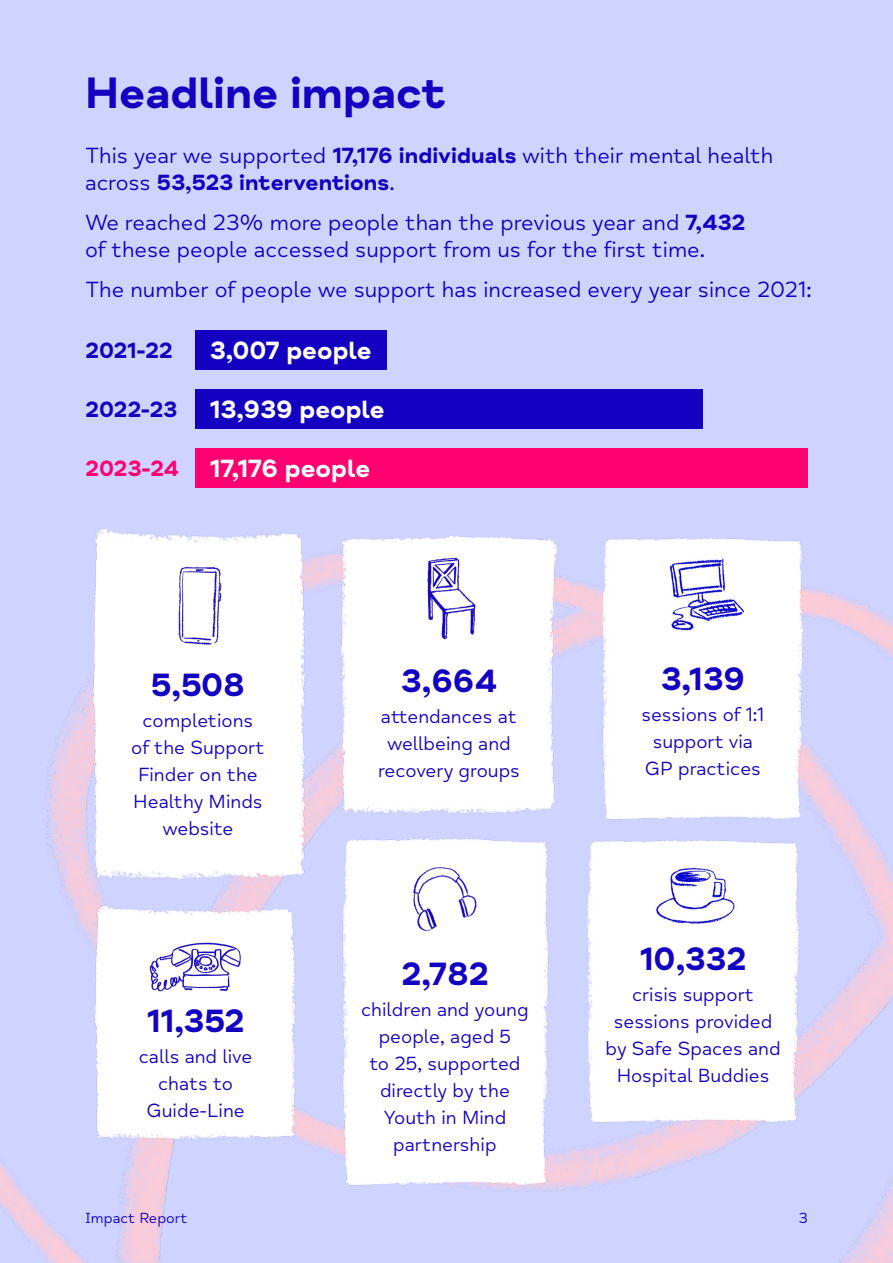
<style>
.page{position:relative;width:893px;height:1263px;background:#ced3ff}
.page>*{position:absolute;margin:0;border:0;box-sizing:border-box;transform-origin:0 0}
.t1{font:700 45px "Mind Meridian";color:#1300c1}
.t2{font:700 33px "Mind Meridian";color:#1300c1}
.t3{font:700 25.5px "Mind Meridian";color:#fff}
.t4{font:22.5px/27px "Mind Meridian";color:#1300c1}
.t5{font:700 22.5px "Mind Meridian";color:#1300c1}
.t6{font:19.5px/27px "Mind Meridian";color:#1300c1;text-align:center}
.t7{font:15px "Mind Meridian";color:#1300c1}
.s1{font-weight:700}
.s2{font-size:22.5px;color:#ff0071}
</style>
<div class="page">
<img style="left:0;top:330px;width:893px;height:933px">
<img style="left:326px;top:821px;width:239px;height:385px">
<img style="left:410px;top:864px;width:70px;height:70px">
<img style="left:333px;top:525px;width:232px;height:302px">
<img style="left:406px;top:555px;width:86px;height:86px">
<img style="left:586px;top:524px;width:234px;height:312px">
<img style="left:668px;top:557px;width:75px;height:75px">
<img style="left:570px;top:827px;width:246px;height:312px">
<img style="left:654px;top:854px;width:84px;height:84px">
<img style="left:87px;top:896px;width:217px;height:252px">
<img style="left:145px;top:937px;width:101px;height:58px">
<img style="left:85px;top:514px;width:230px;height:379px">
<img style="left:157px;top:563px;width:86px;height:85px">
<div style="left:196px;top:330px;width:191px;height:40px;background:#1300c1"></div>
<div style="left:196px;top:389px;width:507px;height:40px;background:#1300c1"></div>
<div style="left:196px;top:448px;width:612px;height:40px;background:#ff0071"></div>
<h1 class="t1" style="left:85px;top:66px;width:363px">Headline impact</h1>
<p class="t4" style="left:85px;top:143px;width:690px">This year we supported <span class="s1">17,176 individuals</span> with their mental health across <span class="s1">53,523 interventions</span>.</p>
<p class="t4" style="left:85px;top:209px;width:662px">We reached 23% more people than the previous year and <span class="s1">7,432 </span>of these people accessed support from us for the first time.</p>
<p class="t4" style="left:85px;top:276px;width:728px">The number of people we support has increased every year since 2021:</p>
<p class="t5" style="left:85px;top:337px;width:89px">2021-22</p>
<h3 class="t3" style="left:210px;top:335px;width:163px">3,007 people</h3>
<p class="t5" style="left:85px;top:396px;width:94px">2022-23</p>
<h3 class="t3" style="left:210px;top:394px;width:177px">13,939 people</h3>
<h3 class="t3" style="left:85px;top:453px;width:286px"><span class="s2">2023-24</span> 17,176 people</h3>
<h2 class="t2" style="left:151px;top:665px;width:96px">5,508</h2>
<p class="t6" style="left:131px;top:707px;width:135px">completions of the Support<br>Finder on the<br>Healthy Minds website</p>
<h2 class="t2" style="left:147px;top:1001px;width:99px">11,352</h2>
<p class="t6" style="left:139px;top:1043px;width:115px">calls and live chats to<br>Guide-Line</p>
<h2 class="t2" style="left:401px;top:661px;width:97px">3,664</h2>
<p class="t6" style="left:378px;top:703px;width:143px">attendances at wellbeing and recovery groups</p>
<h2 class="t2" style="left:401px;top:954px;width:89px">2,782</h2>
<p class="t6" style="left:361px;top:996px;width:169px">children and young people, aged 5<br>to 25, supported directly by the<br>Youth in Mind partnership</p>
<h2 class="t2" style="left:661px;top:659px;width:86px">3,139</h2>
<p class="t6" style="left:641px;top:701px;width:124px">sessions of 1:1 support via<br>GP practices</p>
<h2 class="t2" style="left:640px;top:939px;width:108px">10,332</h2>
<p class="t6" style="left:606px;top:982px;width:176px">crisis support sessions provided by Safe Spaces and<br>Hospital Buddies</p>
<p class="t7" style="left:85px;top:1209px;width:104px">Impact Report</p>
<p class="t7" style="left:799px;top:1209px;width:11px">3</p>
</div>
